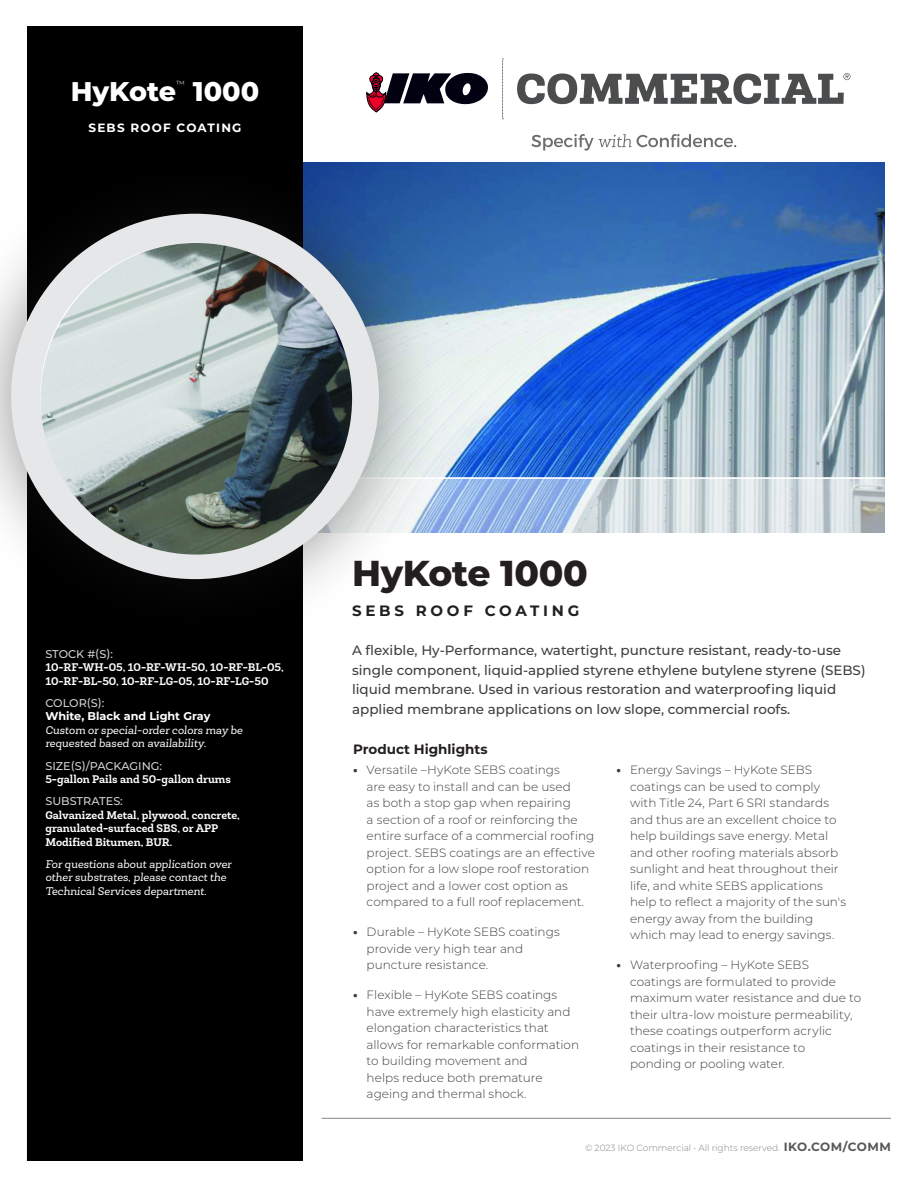
<style>
.page{position:relative;width:918px;height:1188px;background:#fff}
.page>*{position:absolute;margin:0;border:0;box-sizing:border-box;transform-origin:0 0}
.Header_1{font:800 36px "Montserrat";letter-spacing:-.01em;color:#231f20}
.Product_Name{font:800 27px "Montserrat";color:#fff}
.Header_2{font:700 15px "Montserrat";letter-spacing:.25em;color:#231f20}
.Sub-Heads{font:500 13.5px/19.5px "Montserrat";color:#3e3e3f}
.Sub-Heads-2{font:700 13.5px "Montserrat";color:#231f20}
.t1{font:300 12px/16.5px "Montserrat";color:#3e3e3f}
.Product_Description{font:700 12px "Montserrat";letter-spacing:.1em;color:#fff}
.Specs-GreyWhite{font:700 11.25px/13.5px "Newslab";color:#fff}
.Specs-GreyWhite-2{font:italic 11.25px/13.5px "Newslab";color:#fff}
.t2{font:300 9px "Montserrat";color:#808285}
.Product_Name-2{font:300 8.7px "Montserrat";color:#fff}
.s1{font-family:"Montserrat";font-weight:500;color:#d1d2d4}
.s2{font-family:"Montserrat";font-weight:500;font-style:normal;color:#d1d2d4}
.s3{font-family:"Montserrat";font-weight:700;font-style:normal}
.s4{font-weight:800}
.s5{font-weight:700;font-size:12px;color:#57585a}
</style>
<div class="page">
<img style="left:445px;top:163px;width:439px;height:314px">
<div style="left:27px;top:27px;width:276px;height:381px;background:#000"></div>
<hr style="left:322px;top:1118px;width:569px;height:1px;background:#939598">
<div style="left:27px;top:241px;width:276px;height:920px;background:#000"></div>
<svg style="left:445px;top:479px;width:439px;height:53px;background:#c0d0e1"></svg>
<div style="left:0;top:148px;width:445px;height:497px;background:#231f20;opacity:.5"></div>
<div style="left:26px;top:228px;width:338px;height:337px;background:#e6e7e9;border-radius:50%"></div>
<div style="left:11px;top:214px;width:368px;height:365px;border:29px solid #e6e7e9;border-radius:50%"></div>
<img style="left:40px;top:243px;width:312px;height:312px;border-radius:156px">
<svg style="left:366px;top:72px;width:122px;height:41px"></svg>
<svg style="left:502px;top:58px;width:2px;height:61px"></svg>
<svg style="left:531px;top:134px;width:205px;height:17px"></svg>
<svg style="left:517px;top:73px;width:333px;height:31px"></svg>
<p class="Product_Name" style="left:71px;top:71px;width:107px">HyKote</p>
<p class="Product_Name-2" style="left:176px;top:78px;width:10px">™</p>
<p class="Product_Name" style="left:193px;top:71px;width:68px">1000</p>
<p class="Product_Description" style="left:89px;top:119px;width:154px">SEBS ROOF COATING</p>
<p class="Specs-GreyWhite" style="left:45px;top:647px;width:240px"><span class="s1">STOCK #(S):<br></span>10-RF-WH-05, 10-RF-WH-50, 10-RF-BL-05,<br>10-RF-BL-50, 10-RF-LG-05, 10-RF-LG-50</p>
<p class="Specs-GreyWhite-2" style="left:45px;top:696px;width:199px"><span class="s2">COLOR(S):<br></span><span class="s3">White, Black and Light Gray<br></span>Custom or special-order colors may be requested based on availability.</p>
<p class="Specs-GreyWhite" style="left:45px;top:759px;width:187px"><span class="s1">SIZE(S)/PACKAGING:<br></span>5-gallon Pails and 50-gallon drums</p>
<p class="Specs-GreyWhite" style="left:45px;top:795px;width:196px"><span class="s1">SUBSTRATES:<br></span>Galvanized Metal, plywood, concrete, granulated-surfaced SBS, or APP<br>Modified Bitumen, BUR.</p>
<p class="Specs-GreyWhite-2" style="left:45px;top:857px;width:188px">For questions about application over other substrates, please contact the<br>Technical Services department.</p>
<p class="Header_1" style="left:352px;top:547px;width:237px">HyKote 1000</p>
<p class="Header_2" style="left:352px;top:600px;width:229px">SEBS ROOF COATING</p>
<p class="Sub-Heads" style="left:352px;top:640px;width:515px">A flexible, Hy-Performance, watertight, puncture resistant, ready-to-use single component, liquid-applied styrene ethylene butylene styrene (SEBS) liquid membrane. Used in various restoration and waterproofing liquid applied membrane applications on low slope, commercial roofs.</p>
<p class="Sub-Heads-2" style="left:353px;top:739px;width:136px">Product Highlights</p>
<p class="t1" style="left:367px;top:761px;width:230px;text-indent:-14px"><span class="s4">•</span> Versatile –HyKote SEBS coatings<br>are easy to install and can be used<br>as both a stop gap when repairing<br>a section of a roof or reinforcing the entire surface of a commercial roofing project. SEBS coatings are an effective option for a low slope roof restoration project and a lower cost option as compared to a full roof replacement.</p>
<p class="t1" style="left:367px;top:923px;width:195px;text-indent:-14px"><span class="s4">•</span> Durable – HyKote SEBS coatings provide very high tear and puncture resistance.</p>
<p class="t1" style="left:367px;top:986px;width:214px;text-indent:-14px"><span class="s4">•</span> Flexible – HyKote SEBS coatings have extremely high elasticity and elongation characteristics that allows for remarkable conformation to building movement and<br>helps reduce both premature ageing and thermal shock.</p>
<p class="t1" style="left:630px;top:761px;width:218px;text-indent:-14px"><span class="s4">•</span> Energy Savings – HyKote SEBS coatings can be used to comply with Title 24, Part 6 SRI standards and thus are an excellent choice to help buildings save energy. Metal and other roofing materials absorb sunlight and heat throughout their life, and white SEBS applications help to reflect a majority of the sun's energy away from the building which may lead to energy savings.</p>
<p class="t1" style="left:630px;top:956px;width:233px;text-indent:-14px"><span class="s4">•</span> Waterproofing – HyKote SEBS coatings are formulated to provide maximum water resistance and due to their ultra-low moisture permeability, these coatings outperform acrylic coatings in their resistance to<br>ponding or pooling water.</p>
<p class="t2" style="left:585px;top:1141px;width:308px">© 2023 IKO Commercial • All rights reserved. <span class="s5">IKO.COM/COMM</span></p>
</div>
